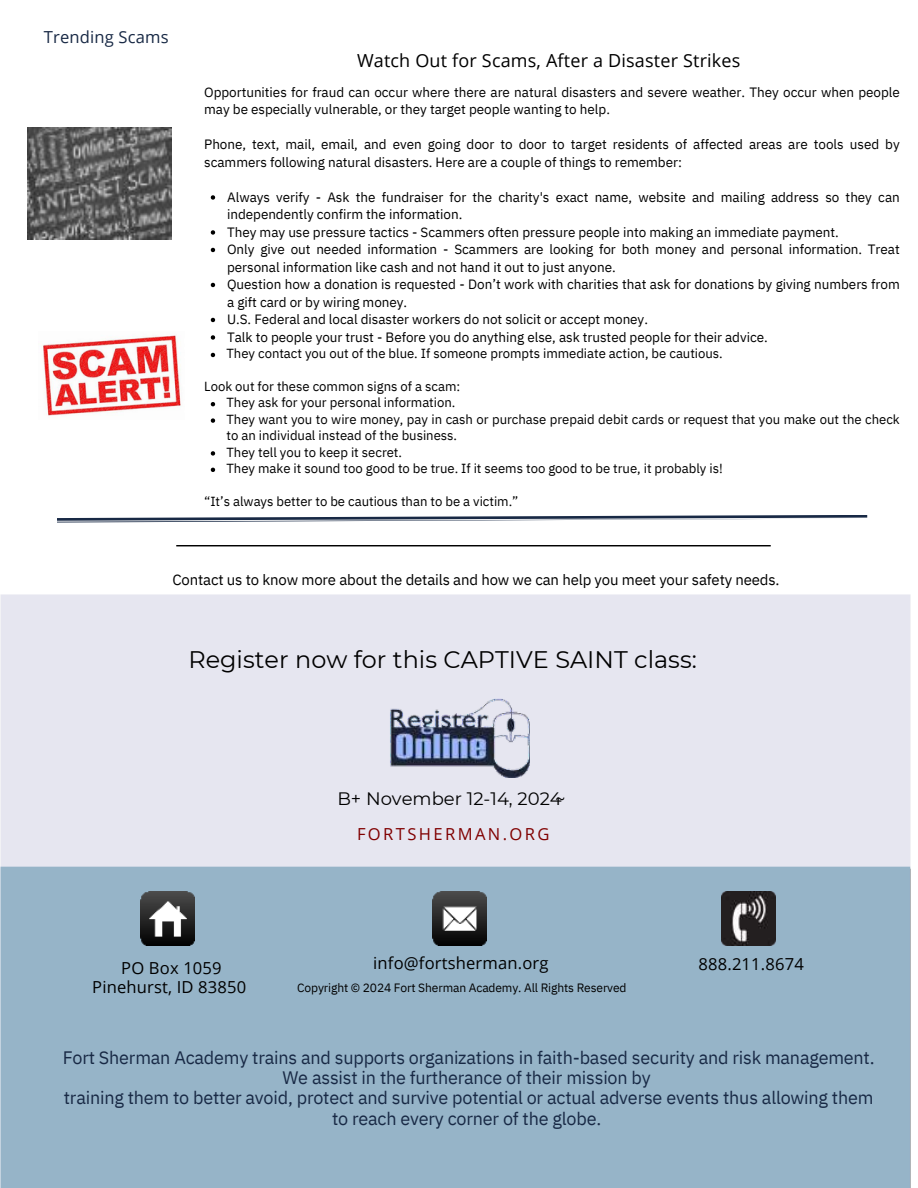
<style>
.page{position:relative;width:918px;height:1188px;background:#fff}
.page>*{position:absolute;margin:0;border:0;box-sizing:border-box;transform-origin:0 0}
.t1{font:24px "Montserrat";color:#000}
.t2{font:18px/20.2px "IBM Plex Sans";letter-spacing:-.01em;color:#182945;text-align:center}
.t3{font:18px "Open Sans";letter-spacing:.01em;color:#000}
.t4{font:18px "Montserrat";color:#000}
.t5{font:16.5px/19.2px "Open Sans";letter-spacing:.01em;color:#000;text-align:center}
.t6{font:16.5px "Open Sans";letter-spacing:.145em;color:#800000}
.t7{font:16.5px "Open Sans";letter-spacing:.01em;color:#182945}
.t8{font:15px "IBM Plex Sans";letter-spacing:-.01em;color:#000}
.t9{font:13.5px/17.5px "IBM Plex Sans";letter-spacing:-.005em;color:#000}
.t10{font:13.2px/16.4px "IBM Plex Sans";letter-spacing:-.005em;color:#000}
.t11{font:12px "IBM Plex Sans";letter-spacing:-.01em;color:#000}
</style>
<div class="page">
<img style="left:0;top:594px;width:911px;height:594px">
<svg style="left:57px;top:515px;width:810px;height:8px"></svg>
<img style="left:140px;top:891px;width:54px;height:54px">
<img style="left:432px;top:892px;width:54px;height:53px">
<img style="left:722px;top:892px;width:54px;height:54px">
<img style="left:388px;top:699px;width:142px;height:78px">
<img style="left:42px;top:335px;width:139px;height:81px">
<img style="left:27px;top:127px;width:144px;height:113px">
<svg style="left:211px;top:195px;width:4px;height:5px"></svg>
<svg style="left:211px;top:230px;width:4px;height:5px"></svg>
<svg style="left:211px;top:248px;width:4px;height:4px"></svg>
<svg style="left:211px;top:283px;width:4px;height:4px"></svg>
<svg style="left:211px;top:318px;width:4px;height:4px"></svg>
<svg style="left:211px;top:335px;width:4px;height:5px"></svg>
<svg style="left:211px;top:353px;width:4px;height:4px"></svg>
<svg style="left:211px;top:402px;width:4px;height:4px"></svg>
<svg style="left:211px;top:418px;width:4px;height:5px"></svg>
<svg style="left:211px;top:451px;width:4px;height:5px"></svg>
<svg style="left:211px;top:468px;width:4px;height:4px"></svg>
<p class="t7" style="left:44px;top:26px;width:126px">Trending Scams</p>
<p class="t3" style="left:357px;top:48px;width:385px">Watch Out for Scams, After a Disaster Strikes</p>
<h1 class="t9" style="left:204px;top:83px;width:697px">Opportunities for fraud can occur where there are natural disasters and severe weather. They occur when people may be especially vulnerable, or they target people wanting to help.</h1>
<p class="t9" style="left:204px;top:136px;width:697px">Phone, text, mail, email, and even going door to door to target residents of affected areas are tools used by scammers following natural disasters. Here are a couple of things to remember:</p>
<h3 class="t9" style="left:227px;top:188px;width:674px">Always verify - Ask the fundraiser for the charity's exact name, website and mailing address so they can independently confirm the information.</h3>
<p class="t9" style="left:227px;top:223px;width:613px">They may use pressure tactics - Scammers often pressure people into making an immediate payment.</p>
<h2 class="t9" style="left:227px;top:241px;width:674px">Only give out needed information - Scammers are looking for both money and personal information. Treat personal information like cash and not hand it out to just anyone.</h2>
<p class="t9" style="left:227px;top:276px;width:674px">Question how a donation is requested - Don’t work with charities that ask for donations by giving numbers from a gift card or by wiring money.</p>
<h3 class="t9" style="left:227px;top:311px;width:422px">U.S. Federal and local disaster workers do not solicit or accept money.</h3>
<p class="t9" style="left:227px;top:328px;width:542px">Talk to people your trust - Before you do anything else, ask trusted people for their advice.</p>
<p class="t10" style="left:227px;top:345px;width:498px">They contact you out of the blue. If someone prompts immediate action, be cautious.</p>
<p class="t10" style="left:204px;top:378px;width:258px">Look out for these common signs of a scam:</p>
<p class="t10" style="left:227px;top:394px;width:230px">They ask for your personal information.</p>
<p class="t10" style="left:227px;top:411px;width:675px">They want you to wire money, pay in cash or purchase prepaid debit cards or request that you make out the check to an individual instead of the business.</p>
<p class="t10" style="left:227px;top:444px;width:177px">They tell you to keep it secret.</p>
<h3 class="t10" style="left:227px;top:460px;width:498px">They make it sound too good to be true. If it seems too good to be true, it probably is!</h3>
<h3 class="t10" style="left:204px;top:493px;width:316px">“It’s always better to be cautious than to be a victim.”</h3>
<p class="t8" style="left:172px;top:569px;width:609px">Contact us to know more about the details and how we can help you meet your safety needs.</p>
<p class="t1" style="left:188px;top:644px;width:510px">Register now for this CAPTIVE SAINT class:</p>
<p class="t4" style="left:337px;top:788px;width:226px">B+ November 12-14, 2024</p>
<h4 class="t4" style="left:555px;top:788px;width:12px">~</h4>
<p class="t6" style="left:357px;top:822px;width:194px">FORTSHERMAN.ORG</p>
<p class="t5" style="left:92px;top:958px;width:156px">PO Box 1059<br>Pinehurst, ID 83850</p>
<p class="t5" style="left:373px;top:953px;width:177px">info@fortsherman.org</p>
<p class="t11" style="left:297px;top:980px;width:331px">Copyright © 2024 Fort Sherman Academy. All Rights Reserved</p>
<p class="t5" style="left:699px;top:954px;width:107px">888.211.8674</p>
<p class="t2" style="left:63px;top:1047px;width:813px">Fort Sherman Academy trains and supports organizations in faith-based security and risk management.<br>We assist in the furtherance of their mission by<br>training them to better avoid, protect and survive potential or actual adverse events thus allowing them to reach every corner of the globe.</p>
</div>
